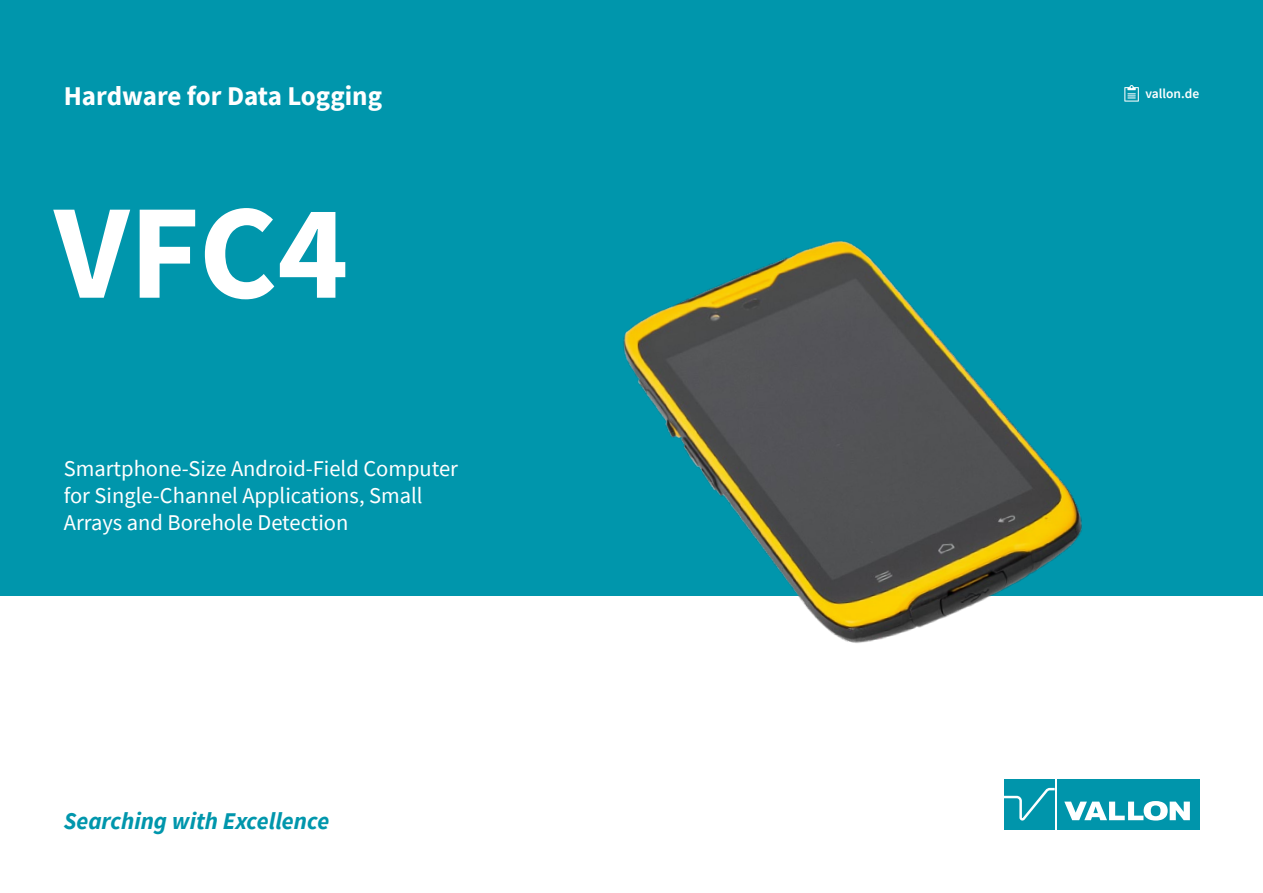
<style>
.page{position:relative;width:1263px;height:893px;background:#fff}
.page>*{position:absolute;margin:0;border:0;box-sizing:border-box;transform-origin:0 0}
.t1{font:700 135px "Source Sans Pro";color:#fff}
.t2{font:700 27px "Source Sans Pro";color:#fff}
.t3{font:italic 700 24px "Source Sans Pro";color:#0096ac}
.t4{font:22.5px/27px "Source Sans Pro";color:#fff}
.t5{font:600 13.5px "Source Sans Pro";color:#fff}
</style>
<div class="page">
<div style="left:1057px;top:779px;width:142px;height:50px;background:#0095ab"></div>
<svg style="left:1064px;top:801px;width:126px;height:19px"></svg>
<div style="left:1004px;top:779px;width:50px;height:50px;background:#0095ab"></div>
<svg style="left:1004px;top:788px;width:51px;height:32px"></svg>
<div style="left:0;top:0;width:1263px;height:595px;background:#0096ac"></div>
<svg style="left:1124px;top:85px;width:15px;height:17px"></svg>
<img style="left:589px;top:241px;width:523px;height:402px">
<p class="t2" style="left:64px;top:78px;width:320px">Hardware for Data Logging</p>
<h1 class="t1" style="left:54px;top:161px;width:296px">VFC4</h1>
<p class="t4" style="left:64px;top:455px;width:396px">Smartphone-Size Android-Field Computer for Single-Channel Applications, Small<br>Arrays and Borehole Detection</p>
<p class="t3" style="left:64px;top:805px;width:267px">Searching with Excellence</p>
<p class="t5" style="left:1145px;top:85px;width:55px">vallon.de</p>
</div>
